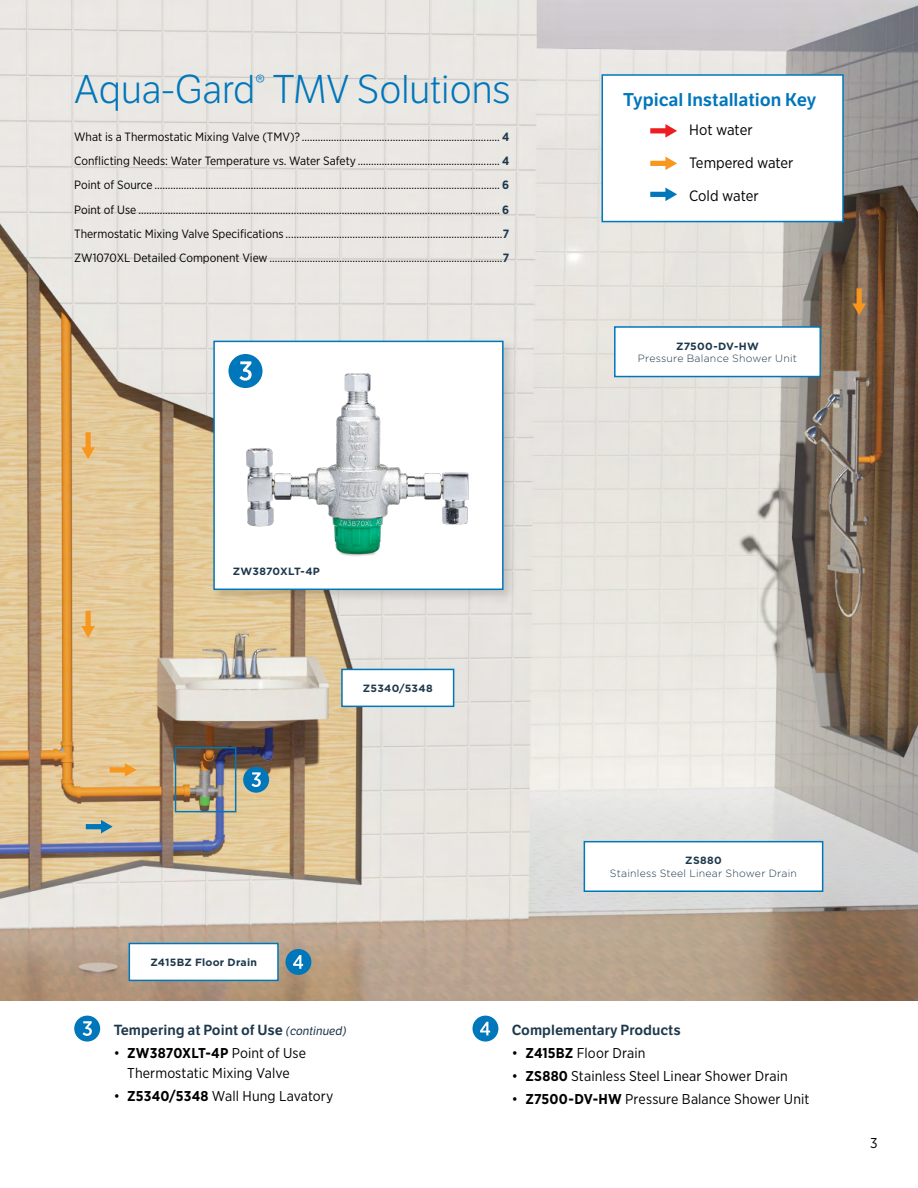
<style>
.page{position:relative;width:918px;height:1188px;background:#fff}
.page>*{position:absolute;margin:0;border:0;box-sizing:border-box;transform-origin:0 0}
.t1{font:39px "LFT Etica Lt";color:#0076bb}
.t2{font:18px "LFT Etica SB";color:#0076bb}
.t3{font:15px "Gotham Narrow";color:#000}
.t4{font:14.25px/19.5px "Gotham Narrow";letter-spacing:.005em;color:#000;text-align:center}
.t5{font:14.25px "LFT Etica SB";color:#1e384b}
.t6{font:12px/24.3px "Gotham Narrow";color:#000;text-align:justify}
.t7{font:300 10.5px "Gotham";letter-spacing:.02em;color:#1e384b}
.t8{font:700 10.5px "Gotham";letter-spacing:.02em;color:#1e384b}
.s1{font-weight:700;color:#1e384b}
.s2{font-family:"LFT Etica";font-style:italic;font-size:12px}
.s3{font-weight:700}
</style>
<div class="page">
<img style="left:0;top:0;width:918px;height:1000px">
<div style="left:175px;top:747px;width:61px;height:65px;border:2px solid #0076bb"></div>
<div style="left:210px;top:337px;width:306px;height:266px;background:#000;opacity:.15"></div>
<div style="left:213px;top:341px;width:291px;height:249px;background:#fff;border:2px solid #0076bb"></div>
<div style="left:615px;top:327px;width:205px;height:50px;background:#fff"></div>
<div style="left:614px;top:326px;width:207px;height:51px;border:2px solid #0076bb"></div>
<div style="left:342px;top:669px;width:112px;height:37px;background:#fff"></div>
<div style="left:341px;top:669px;width:113px;height:38px;border:2px solid #0076bb"></div>
<div style="left:129px;top:944px;width:149px;height:36px;background:#fff"></div>
<div style="left:129px;top:943px;width:150px;height:38px;border:2px solid #0076bb"></div>
<div style="left:584px;top:842px;width:239px;height:49px;background:#fff"></div>
<div style="left:584px;top:841px;width:239px;height:51px;border:2px solid #0076bb"></div>
<svg style="left:852px;top:288px;width:14px;height:27px"></svg>
<svg style="left:81px;top:432px;width:14px;height:27px"></svg>
<svg style="left:81px;top:611px;width:14px;height:27px"></svg>
<svg style="left:110px;top:763px;width:27px;height:14px"></svg>
<svg style="left:86px;top:820px;width:27px;height:13px"></svg>
<div style="left:602px;top:75px;width:241px;height:147px;background:#fff"></div>
<div style="left:602px;top:74px;width:242px;height:148px;border:2px solid #0076bb"></div>
<svg style="left:650px;top:157px;width:27px;height:13px"></svg>
<svg style="left:650px;top:124px;width:27px;height:14px"></svg>
<svg style="left:650px;top:188px;width:27px;height:13px"></svg>
<div style="left:74px;top:1016px;width:26px;height:26px;background:#0076bb;border-radius:50%"></div>
<svg style="left:83px;top:1021px;width:9px;height:15px"></svg>
<div style="left:473px;top:1016px;width:25px;height:26px;background:#0076bb;border-radius:50%"></div>
<svg style="left:480px;top:1022px;width:10px;height:13px"></svg>
<div style="left:243px;top:767px;width:26px;height:26px;background:#0076bb;border-radius:50%"></div>
<svg style="left:251px;top:772px;width:10px;height:15px"></svg>
<div style="left:285px;top:949px;width:26px;height:26px;background:#0076bb;border-radius:50%"></div>
<svg style="left:293px;top:955px;width:10px;height:14px"></svg>
<div style="left:228px;top:354px;width:35px;height:34px;background:#0076bb;border-radius:50%"></div>
<svg style="left:240px;top:361px;width:12px;height:3px"></svg>
<img style="left:205px;top:364px;width:303px;height:202px">
<h1 class="t1" style="left:74px;top:67px;width:438px">Aqua-Gard<sup>®</sup> TMV Solutions</h1>
<p class="t6" style="left:74px;top:124px;width:436px">What is a Thermostatic Mixing Valve (TMV)? .......................................................................... <span class="s1">4<br></span>Conflicting Needs: Water Temperature vs. Water Safety ..................................................... <span class="s1">4<br></span>Point of Source ................................................................................................................................. <span class="s1">6<br></span>Point of Use ....................................................................................................................................... <span class="s1">6<br></span>Thermostatic Mixing Valve Specifications .................................................................................<span class="s1">7<br></span>ZW1070XL Detailed Component View .......................................................................................<span class="s1">7</span></p>
<h2 class="t2" style="left:623px;top:89px;width:195px">Typical Installation Key</h2>
<p class="t3" style="left:689px;top:120px;width:65px">Hot water</p>
<p class="t3" style="left:689px;top:153px;width:106px">Tempered water</p>
<p class="t3" style="left:689px;top:186px;width:71px">Cold water</p>
<p class="t8" style="left:676px;top:339px;width:84px">Z7500-DV-HW</p>
<p class="t7" style="left:638px;top:352px;width:161px">Pressure Balance Shower Unit</p>
<p class="t8" style="left:233px;top:564px;width:89px">ZW3870XLT-4P</p>
<p class="t8" style="left:363px;top:681px;width:71px">Z5340/5348</p>
<p class="t8" style="left:150px;top:955px;width:108px">Z415BZ Floor Drain</p>
<p class="t5" style="left:114px;top:1021px;width:235px">Tempering at Point of Use <span class="s2">(continued)</span></p>
<p class="t4" style="left:114px;top:1043px;width:194px">• <span class="s3">ZW3870XLT-4P</span> Point of Use<br>Thermostatic Mixing Valve</p>
<p class="t4" style="left:114px;top:1086px;width:221px">• <span class="s3">Z5340/5348</span> Wall Hung Lavatory</p>
<p class="t8" style="left:685px;top:854px;width:38px">ZS880</p>
<p class="t7" style="left:610px;top:867px;width:189px">Stainless Steel Linear Shower Drain</p>
<p class="t5" style="left:512px;top:1021px;width:170px">Complementary Products</p>
<p class="t4" style="left:512px;top:1043px;width:135px">• <span class="s3">Z415BZ</span> Floor Drain</p>
<p class="t4" style="left:512px;top:1066px;width:277px">• <span class="s3">ZS880</span> Stainless Steel Linear Shower Drain</p>
<p class="t4" style="left:512px;top:1089px;width:299px">• <span class="s3">Z7500-DV-HW</span> Pressure Balance Shower Unit</p>
<p class="t4" style="left:870px;top:1132px;width:9px">3</p>
</div>
